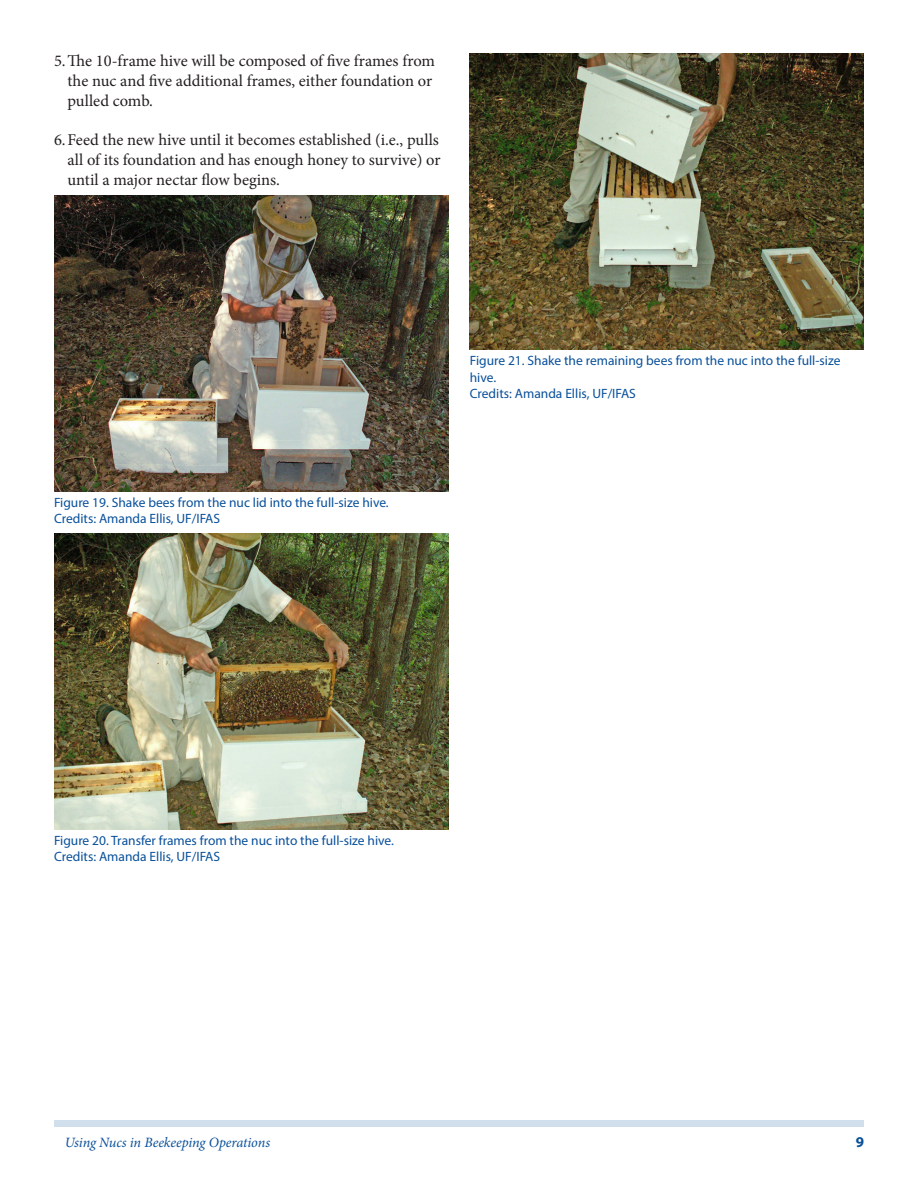
<style>
.page{position:relative;width:918px;height:1188px;background:#fff}
.page>*{position:absolute;margin:0;border:0;box-sizing:border-box;transform-origin:0 0}
.t1{font:16.5px/20.2px "Minion Pro";color:#231f20}
.t2{font:700 15px "Myriad Pro";color:#09509a}
.RunningTitleItalics{font:italic 14.25px "Minion Pro";letter-spacing:-.01em;color:#09509a}
.FigureCaption{font:13.5px/16.5px "Myriad Pro";color:#09509a}
</style>
<div class="page">
<div style="left:54px;top:1120px;width:810px;height:7px;background:#d0dfeb"></div>
<img style="left:54px;top:195px;width:394px;height:296px">
<img style="left:54px;top:534px;width:394px;height:295px">
<img style="left:470px;top:54px;width:394px;height:296px">
<p class="t1" style="left:68px;top:51px;width:369px;text-indent:-14px">5.The 10-frame hive will be composed of five frames from the nuc and five additional frames, either foundation or pulled comb.</p>
<p class="t1" style="left:68px;top:129px;width:375px;text-align:justify;text-indent:-14px">6.Feed the new hive until it becomes established (i.e., pulls all of its foundation and has enough honey to survive) or until a major nectar flow begins.</p>
<p class="FigureCaption" style="left:54px;top:494px;width:336px">Figure 19. Shake bees from the nuc lid into the full-size hive.</p>
<p class="FigureCaption" style="left:54px;top:510px;width:168px">Credits: Amanda Ellis, UF/IFAS</p>
<p class="FigureCaption" style="left:470px;top:352px;width:372px">Figure 21. Shake the remaining bees from the nuc into the full-size hive.</p>
<p class="FigureCaption" style="left:470px;top:385px;width:168px">Credits: Amanda Ellis, UF/IFAS</p>
<p class="FigureCaption" style="left:54px;top:832px;width:341px">Figure 20. Transfer frames from the nuc into the full-size hive.</p>
<p class="FigureCaption" style="left:54px;top:848px;width:168px">Credits: Amanda Ellis, UF/IFAS</p>
<p class="RunningTitleItalics" style="left:65px;top:1133px;width:207px">Using Nucs in Beekeeping Operations</p>
<p class="t2" style="left:856px;top:1133px;width:10px">9</p>
</div>
